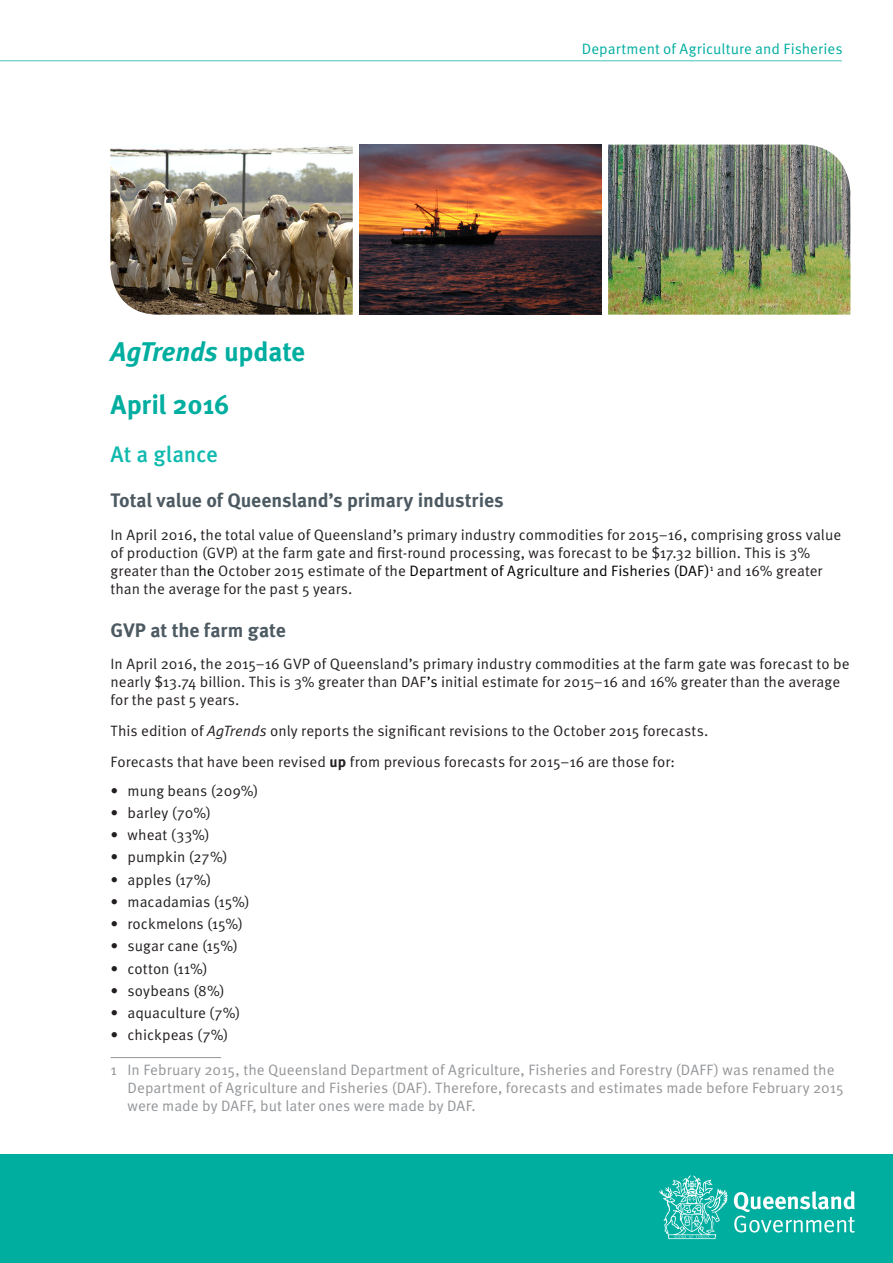
<style>
.page{position:relative;width:893px;height:1263px;background:#fff}
.page>*{position:absolute;margin:0;border:0;box-sizing:border-box;transform-origin:0 0}
.t1{font:italic 700 27px "Meta OT";letter-spacing:-.01em;color:#00aea0}
.t2{font:700 27px "Meta OT";letter-spacing:-.01em;color:#00aea0}
.t3{font:500 22.5px "Meta OT";letter-spacing:-.005em;color:#10baaf}
.t4{font:700 19.5px "Meta OT";letter-spacing:-.01em;color:#4d5a62}
.t5{font:15px/18px "Meta OT";color:#231f20}
.t6{font:15px/18px "Meta OT";letter-spacing:.005em;color:#939598}
.agency{font:15px "Meta OT";letter-spacing:.005em;color:#00aea0}
.s1{font-style:normal}
.s2{color:#000}
.s3{font-style:italic}
.s4{font-weight:700}
</style>
<div class="page">
<img style="left:608px;top:145px;width:242px;height:170px">
<img style="left:359px;top:145px;width:243px;height:170px">
<img style="left:110px;top:145px;width:243px;height:170px">
<hr style="left:111px;top:1057px;width:110px;height:1px;background:#939598">
<hr style="left:0;top:60px;width:842px;height:1px;background:#00aea0">
<div style="left:0;top:1154px;width:893px;height:109px;background:#00aea0"></div>
<svg style="left:734px;top:1191px;width:121px;height:41px"></svg>
<svg style="left:659px;top:1175px;width:69px;height:64px"></svg>
<p class="agency" style="left:582px;top:40px;width:262px">Department of Agriculture and Fisheries</p>
<h1 class="t1" style="left:111px;top:334px;width:196px">AgTrends <span class="s1">update</span></h1>
<h2 class="t2" style="left:111px;top:388px;width:121px">April 2016</h2>
<h3 class="t3" style="left:111px;top:441px;width:109px">At a glance</h3>
<h4 class="t4" style="left:111px;top:488px;width:395px">Total value of Queensland’s primary industries</h4>
<p class="t5" style="left:111px;top:526px;width:732px">In April 2016, the total value of Queensland’s primary industry commodities for 2015–16, comprising gross value of production (GVP) at the farm gate and first-round processing, was forecast to be $17.32 billion. This is 3% greater than <span class="s2">the</span> October 2015 estimate of the <span class="s2">Department of Agriculture and Fisheries (DAF)</span><sup>1</sup> and 16% greater than the average for the past 5 years.</p>
<h4 class="t4" style="left:111px;top:617px;width:177px">GVP at the farm gate</h4>
<p class="t5" style="left:111px;top:655px;width:740px">In April 2016, the 2015–16 GVP of Queensland’s primary industry commodities at the farm gate was forecast to be nearly $13.74 billion. This is 3% greater than DAF<span class="s2">’s</span> initial estimate for 2015–16 and 16% greater than the average for the past 5 years.</p>
<p class="t5" style="left:111px;top:716px;width:599px;line-height:30.8px">This edition of <span class="s3">AgTrends</span> only reports the significant revisions to the October 2015 forecasts.<br>Forecasts that have been revised <span class="s4">up</span> from previous forecasts for 2015–16 are those for:</p>
<p class="t5" style="left:111px;top:782px;width:149px">• mung beans (209%)</p>
<p class="t5" style="left:111px;top:804px;width:102px">• barley (70%)</p>
<p class="t5" style="left:111px;top:826px;width:101px">• wheat (33%)</p>
<p class="t5" style="left:111px;top:848px;width:119px">• pumpkin (27%)</p>
<p class="t5" style="left:111px;top:871px;width:102px">• apples (17%)</p>
<p class="t5" style="left:111px;top:893px;width:141px">• macadamias (15%)</p>
<p class="t5" style="left:111px;top:915px;width:134px">• rockmelons (15%)</p>
<p class="t5" style="left:111px;top:937px;width:129px">• sugar cane (15%)</p>
<p class="t5" style="left:111px;top:959px;width:99px">• cotton (11%)</p>
<p class="t5" style="left:111px;top:982px;width:116px">• soybeans (8%)</p>
<p class="t5" style="left:111px;top:1004px;width:131px">• aquaculture (7%)</p>
<p class="t5" style="left:111px;top:1026px;width:119px">• chickpeas (7%)</p>
<p class="t6" style="left:128px;top:1060px;width:718px;text-indent:-17px">1 In February 2015, the Queensland Department of Agriculture, Fisheries and Forestry (DAFF) was renamed the<br>Department of Agriculture and Fisheries (DAF). Therefore, forecasts and estimates made before February 2015 were made by DAFF, but later ones were made by DAF.</p>
</div>
